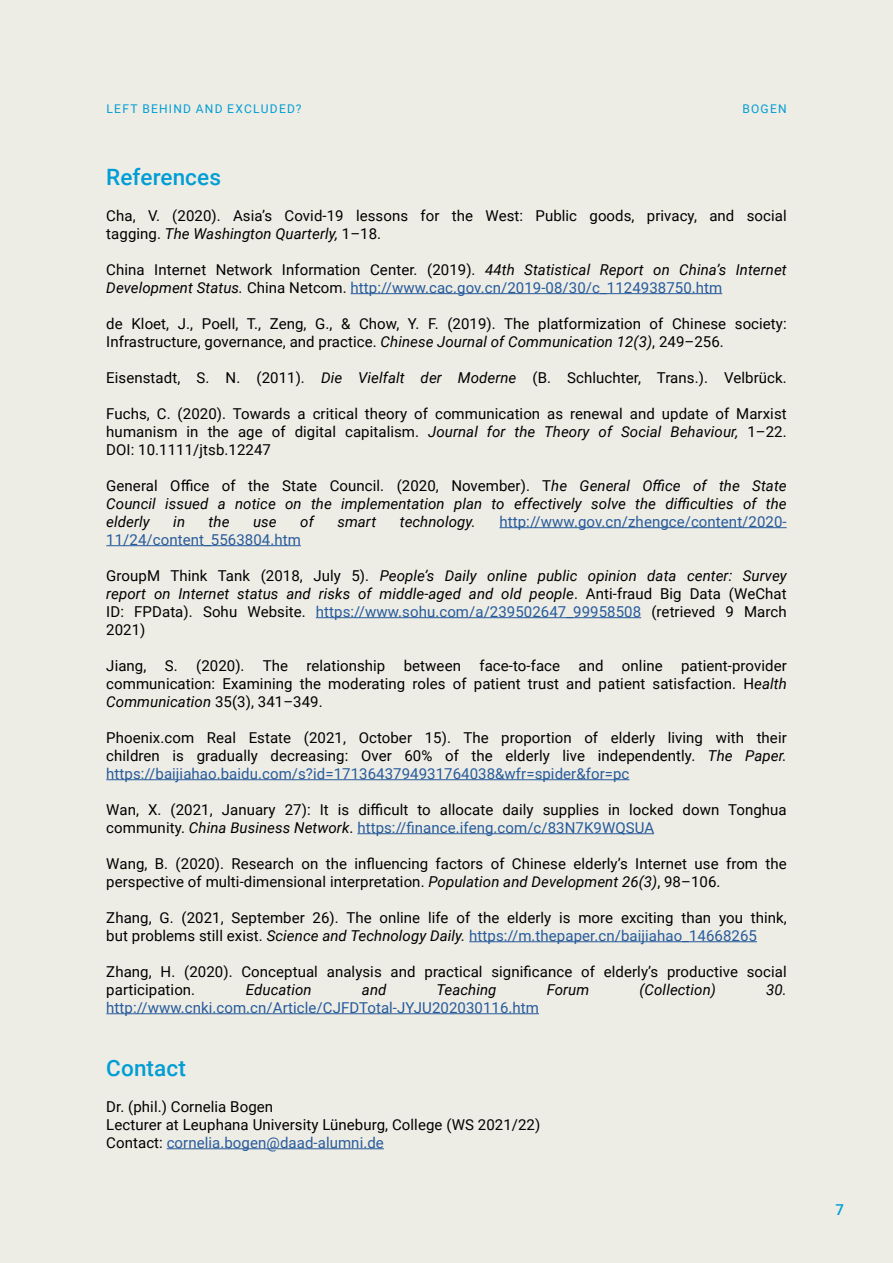
<style>
.page{position:relative;width:893px;height:1263px;background:#edece5}
.page>*{position:absolute;margin:0;border:0;box-sizing:border-box;transform-origin:0 0}
.t1{font:500 22.5px "Roboto";letter-spacing:.005em;color:#009ed4}
.t2{font:15px/18px "Roboto";letter-spacing:.005em;color:#000}
.t3{font:italic 15px/18px "Roboto";letter-spacing:.005em;color:#000;text-align:justify}
.t4{font:15px "Roboto";letter-spacing:.005em;color:#275b9b}
.t5{font:500 15px "Roboto";color:#009ed4}
.t6{font:12px "Roboto";letter-spacing:.105em;color:#009ed4}
.s1{font-style:italic}
.s2{color:#275b9b}
.s3{font-style:normal}
.s4{font-style:normal;color:#275b9b}
</style>
<div class="page">
<hr style="left:351px;top:293px;width:371px;height:1px;background:#275b9b">
<hr style="left:499px;top:527px;width:288px;height:1px;background:#275b9b">
<hr style="left:106px;top:545px;width:195px;height:1px;background:#275b9b">
<hr style="left:316px;top:617px;width:325px;height:1px;background:#275b9b">
<hr style="left:106px;top:779px;width:523px;height:1px;background:#275b9b">
<hr style="left:357px;top:833px;width:297px;height:1px;background:#275b9b">
<hr style="left:469px;top:941px;width:288px;height:1px;background:#275b9b">
<hr style="left:106px;top:1013px;width:433px;height:1px;background:#275b9b">
<hr style="left:167px;top:1148px;width:217px;height:1px;background:#275b9b">
<p class="t6" style="left:107px;top:100px;width:197px">LEFT BEHIND AND EXCLUDED?</p>
<p class="t6" style="left:742px;top:100px;width:46px">BOGEN</p>
<h1 class="t1" style="left:106px;top:161px;width:116px">References</h1>
<p class="t2" style="left:106px;top:206px;width:682px">Cha, V. (2020). Asia’s Covid-19 lessons for the West: Public goods, privacy, and social tagging. <span class="s1">The Washington Quarterly,</span> 1–18.</p>
<p class="t2" style="left:106px;top:260px;width:682px">China Internet Network Information Center. (2019). <span class="s1">44th Statistical Report on China’s Internet<br>Development Status.</span> China Netcom. <span class="s2">http://www.cac.gov.cn/2019-08/30/c_1124938750.htm</span></p>
<p class="t2" style="left:106px;top:314px;width:682px">de Kloet, J., Poell, T., Zeng, G., &amp; Chow, Y. F. (2019). The platformization of Chinese society:<br>Infrastructure, governance, and practice. <span class="s1">Chinese Journal of Communication 12(3)</span>, 249–256.</p>
<p class="t2" style="left:106px;top:368px;width:682px">Eisenstadt, S. N. (2011). <span class="s1">Die Vielfalt der Moderne</span> (B. Schluchter, Trans.). Velbrück.</p>
<p class="t2" style="left:106px;top:404px;width:682px;text-align:justify">Fuchs, C. (2020). Towards a critical theory of communication as renewal and update of Marxist humanism in the age of digital capitalism. <span class="s1">Journal for the Theory of Social Behaviour,</span> 1–22.<br>DOI: 10.1111/jtsb.12247</p>
<p class="t3" style="left:106px;top:476px;width:682px"><span class="s3">General Office of the State Council. (2020, November). T</span>he General Office of the State Council issued a notice on the implementation plan to effectively solve the difficulties of the elderly</p>
<p class="t3" style="left:173px;top:512px;width:13px">in</p>
<p class="t3" style="left:209px;top:512px;width:22px">the</p>
<p class="t3" style="left:253px;top:512px;width:25px">use</p>
<p class="t3" style="left:300px;top:512px;width:15px">of</p>
<p class="t3" style="left:337px;top:512px;width:40px">smart</p>
<p class="t3" style="left:400px;top:512px;width:77px">technology.</p>
<p class="t4" style="left:499px;top:511px;width:289px">http://www.gov.cn/zhengce/content/2020-</p>
<p class="t4" style="left:106px;top:529px;width:196px">11/24/content_5563804.htm</p>
<p class="t3" style="left:106px;top:566px;width:682px"><span class="s3">GroupM Think Tank (2018, July 5).</span> People’s Daily online public opinion data center: Survey report on Internet status and risks of middle-aged and old people<span class="s3">. Anti-fraud Big Data (WeChat ID: FPData). Sohu Website.</span> <span class="s4">https://www.sohu.com/a/239502647_99958508</span> <span class="s3">(retrieved 9 March 2021)</span></p>
<p class="t2" style="left:106px;top:656px;width:682px;text-align:justify">Jiang, S. (2020). The relationship between face-to-face and online patient-provider communication: Examining the moderating roles of patient trust and patient satisfaction. H<span class="s1">ealth Communication</span> 35(3), 341–349.</p>
<p class="t2" style="left:106px;top:728px;width:682px;text-align:justify">Phoenix.com Real Estate (2021, October 15). The proportion of elderly living with their children is gradually decreasing: Over 60% of the elderly live independently. <span class="s1">The Paper. </span><span class="s2">https://baijiahao.baidu.com/s?id=1713643794931764038&amp;wfr=spider&amp;for=pc</span></p>
<p class="t2" style="left:106px;top:800px;width:682px">Wan, X. (2021, January 27): It is difficult to allocate daily supplies in locked down Tonghua community. <span class="s1">China Business Network</span>. <span class="s2">https://finance.ifeng.com/c/83N7K9WQSUA</span></p>
<p class="t2" style="left:106px;top:854px;width:682px">Wang, B. (2020). Research on the influencing factors of Chinese elderly’s Internet use from the perspective of multi-dimensional interpretation. <span class="s1">Population and Development 26(3)</span>, 98–106.</p>
<p class="t2" style="left:106px;top:908px;width:682px">Zhang, G. (2021, September 26). The online life of the elderly is more exciting than you think, but problems still exist. <span class="s1">Science and Technology Daily.</span> <span class="s2">https://m.thepaper.cn/baijiahao_14668265</span></p>
<p class="t2" style="left:106px;top:962px;width:682px">Zhang, H. (2020). Conceptual analysis and practical significance of elderly’s productive social participation.</p>
<p class="t3" style="left:246px;top:980px;width:67px">Education</p>
<p class="t3" style="left:362px;top:980px;width:26px">and</p>
<p class="t3" style="left:436px;top:980px;width:62px">Teaching</p>
<p class="t3" style="left:547px;top:980px;width:44px">Forum</p>
<p class="t3" style="left:639px;top:980px;width:78px">(Collection)</p>
<p class="t3" style="left:766px;top:980px;width:22px">30.</p>
<p class="t4" style="left:106px;top:997px;width:434px">http://www.cnki.com.cn/Article/CJFDTotal-JYJU202030116.htm</p>
<h1 class="t1" style="left:106px;top:1052px;width:81px">Contact</h1>
<p class="t2" style="left:106px;top:1097px;width:435px">Dr. (phil.) Cornelia Bogen<br>Lecturer at Leuphana University Lüneburg, College (WS 2021/22)<br>Contact: <span class="s2">cornelia.bogen@daad-alumni.de</span></p>
<p class="t5" style="left:836px;top:1199px;width:10px">7</p>
</div>
